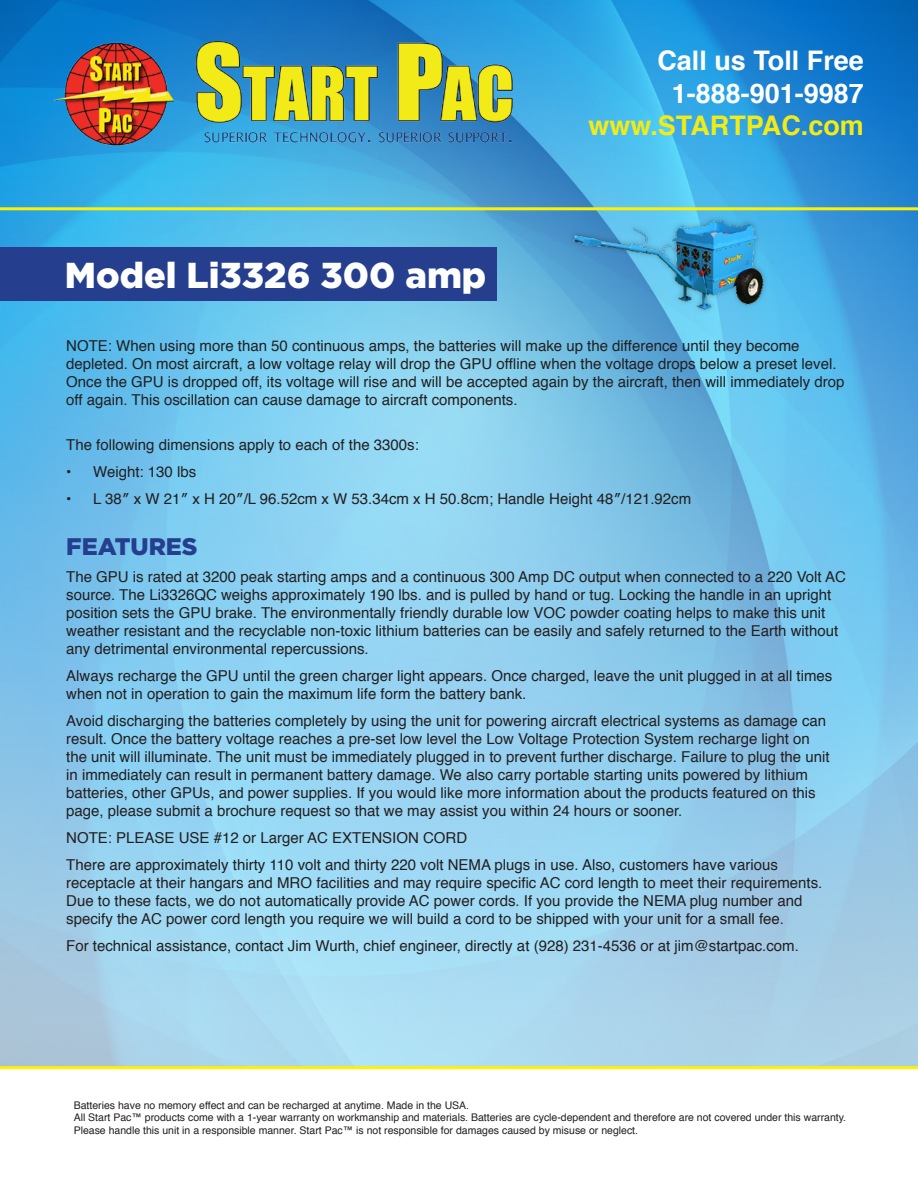
<style>
.page{position:relative;width:918px;height:1188px;background:#fff}
.page>*{position:absolute;margin:0;border:0;box-sizing:border-box;transform-origin:0 0}
.t1{font:900 36px "Gotham";color:#fff}
.t2{font:700 27px/32.4px "Helvetica";color:#fff;text-align:center}
.t3{font:700 27px "Helvetica";color:#f2eb17}
.t4{font:900 24px "Gotham";color:#253f8e}
.t5{font:15px/18px "Helvetica";color:#231f20}
.t6{font:10.5px/12.6px "Helvetica";color:#231f20}
</style>
<div class="page">
<img style="left:0;top:0;width:918px;height:1066px">
<img style="left:54px;top:39px;width:468px;height:114px">
<hr style="left:0;top:207px;width:918px;height:3px;background:#fff101">
<hr style="left:0;top:1066px;width:918px;height:3px;background:#fff101">
<div style="left:0;top:247px;width:497px;height:54px;background:#253f8e"></div>
<div style="left:568px;top:215px;width:200px;height:99px;background:#231f20;opacity:.35"></div>
<img style="left:573px;top:220px;width:191px;height:89px">
<p class="t1" style="left:65px;top:254px;width:423px">Model Li3326 300 amp</p>
<h2 class="t2" style="left:657px;top:45px;width:208px">Call us Toll Free<br>1-888-901-9987</h2>
<h2 class="t3" style="left:588px;top:104px;width:277px">www.STARTPAC.com</h2>
<p class="t5" style="left:66px;top:337px;width:780px">NOTE: When using more than 50 continuous amps, the batteries will make up the difference until they become depleted. On most aircraft, a low voltage relay will drop the GPU offline when the voltage drops below a preset level.<br>Once the GPU is dropped off, its voltage will rise and will be accepted again by the aircraft, then will immediately drop off again. This oscillation can cause damage to aircraft components.</p>
<p class="t5" style="left:66px;top:436px;width:354px">The following dimensions apply to each of the 3300s:</p>
<p class="t5" style="left:66px;top:463px;width:132px">• Weight: 130 lbs</p>
<p class="t5" style="left:66px;top:490px;width:627px">• L 38″ x W 21″ x H 20″/L 96.52cm x W 53.34cm x H 50.8cm; Handle Height 48″/121.92cm</p>
<p class="t4" style="left:66px;top:532px;width:133px">FEATURES</p>
<p class="t5" style="left:66px;top:568px;width:781px">The GPU is rated at 3200 peak starting amps and a continuous 300 Amp DC output when connected to a 220 Volt AC source. The Li3326QC weighs approximately 190 lbs. and is pulled by hand or tug. Locking the handle in an upright position sets the GPU brake. The environmentally friendly durable low VOC powder coating helps to make this unit weather resistant and the recyclable non-toxic lithium batteries can be easily and safely returned to the Earth without any detrimental environmental repercussions.</p>
<p class="t5" style="left:66px;top:667px;width:768px">Always recharge the GPU until the green charger light appears. Once charged, leave the unit plugged in at all times when not in operation to gain the maximum life form the battery bank.</p>
<p class="t5" style="left:66px;top:712px;width:765px">Avoid discharging the batteries completely by using the unit for powering aircraft electrical systems as damage can result. Once the battery voltage reaches a pre-set low level the Low Voltage Protection System recharge light on the unit will illuminate. The unit must be immediately plugged in to prevent further discharge. Failure to plug the unit in immediately can result in permanent battery damage. We also carry portable starting units powered by lithium batteries, other GPUs, and power supplies. If you would like more information about the products featured on this page, please submit a brochure request so that we may assist you within 24 hours or sooner.</p>
<p class="t5" style="left:66px;top:829px;width:402px">NOTE: PLEASE USE #12 or Larger AC EXTENSION CORD</p>
<p class="t5" style="left:66px;top:856px;width:758px">There are approximately thirty 110 volt and thirty 220 volt NEMA plugs in use. Also, customers have various receptacle at their hangars and MRO facilities and may require specific AC cord length to meet their requirements.<br>Due to these facts, we do not automatically provide AC power cords. If you provide the NEMA plug number and specify the AC power cord length you require we will build a cord to be shipped with your unit for a small fee.</p>
<p class="t5" style="left:66px;top:937px;width:734px">For technical assistance, contact Jim Wurth, chief engineer, directly at (928) 231-4536 or at jim@startpac.com.</p>
<p class="t6" style="left:74px;top:1099px;width:774px">Batteries have no memory effect and can be recharged at anytime. Made in the USA.<br>All Start Pac™ products come with a 1-year warranty on workmanship and materials. Batteries are cycle-dependent and therefore are not covered under this warranty.<br>Please handle this unit in a responsible manner. Start Pac™ is not responsible for damages caused by misuse or neglect.</p>
</div>
